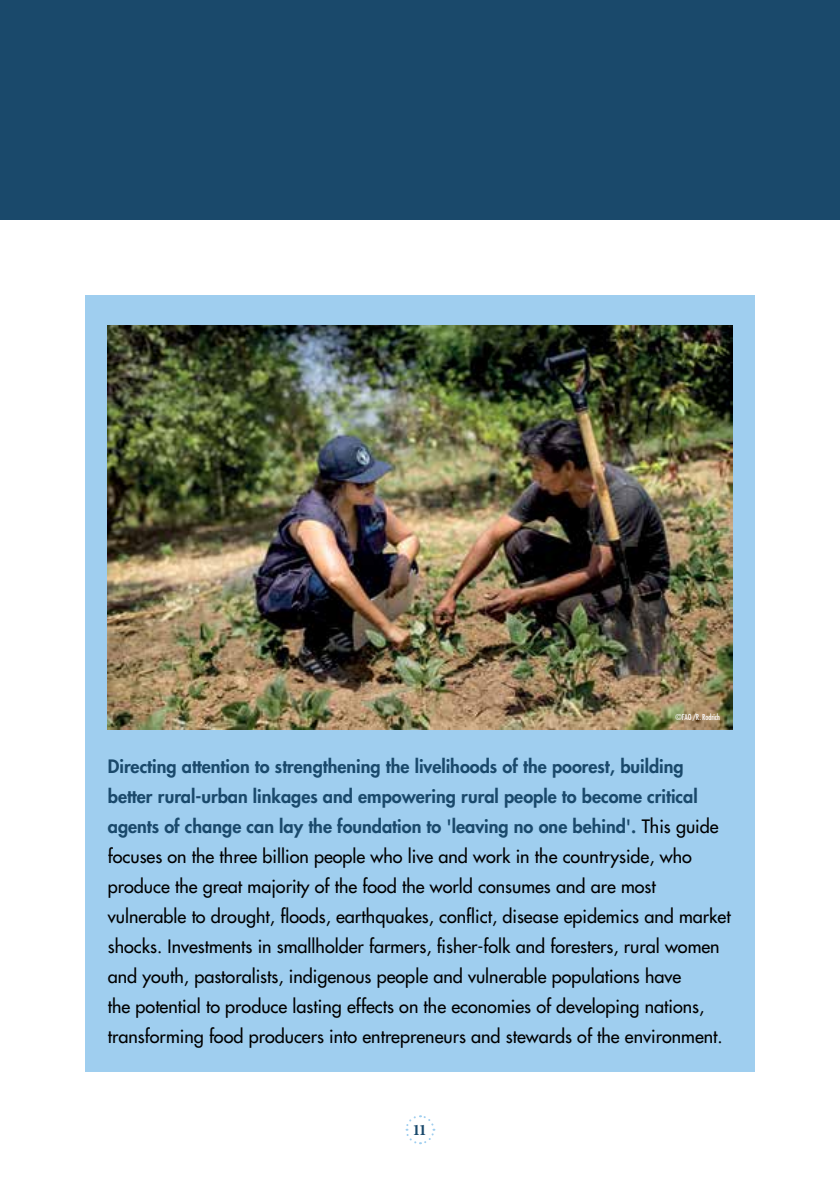
<style>
.page{position:relative;width:840px;height:1191px;background:#fff}
.page>*{position:absolute;margin:0;border:0;box-sizing:border-box;transform-origin:0 0}
.t1{font:500 18px/30px "Futura Std";color:#000}
.t2{font:700 16px "Minion Pro";color:#1a496b}
.t3{font:condensed 8px "Futura Std";letter-spacing:-.01em;color:#fff}
.s1{font-weight:800;color:#1a496b}
</style>
<div class="page">
<div style="left:0;top:0;width:839px;height:220px;background:#1a496b"></div>
<svg style="left:405px;top:1115px;width:30px;height:30px"></svg>
<div style="left:85px;top:295px;width:669px;height:776px;background:#9fceef"></div>
<img style="left:108px;top:325px;width:623px;height:404px">
<p class="t3" style="left:675px;top:712px;width:46px">©FAO /R. Rodrich</p>
<p class="t1" style="left:108px;top:751px;width:624px"><span class="s1">Directing attention to strengthening the livelihoods of the poorest, building better rural-urban linkages and empowering rural people to become critical agents of change can lay the foundation to 'leaving no one behind'.</span> This guide focuses on the three billion people who live and work in the countryside, who produce the great majority of the food the world consumes and are most vulnerable to drought, floods, earthquakes, conflict, disease epidemics and market shocks. Investments in smallholder farmers, fisher-folk and foresters, rural women and youth, pastoralists, indigenous people and vulnerable populations have<br>the potential to produce lasting effects on the economies of developing nations, transforming food producers into entrepreneurs and stewards of the environment.</p>
<p class="t2" style="left:412px;top:1120px;width:16px">11</p>
</div>
